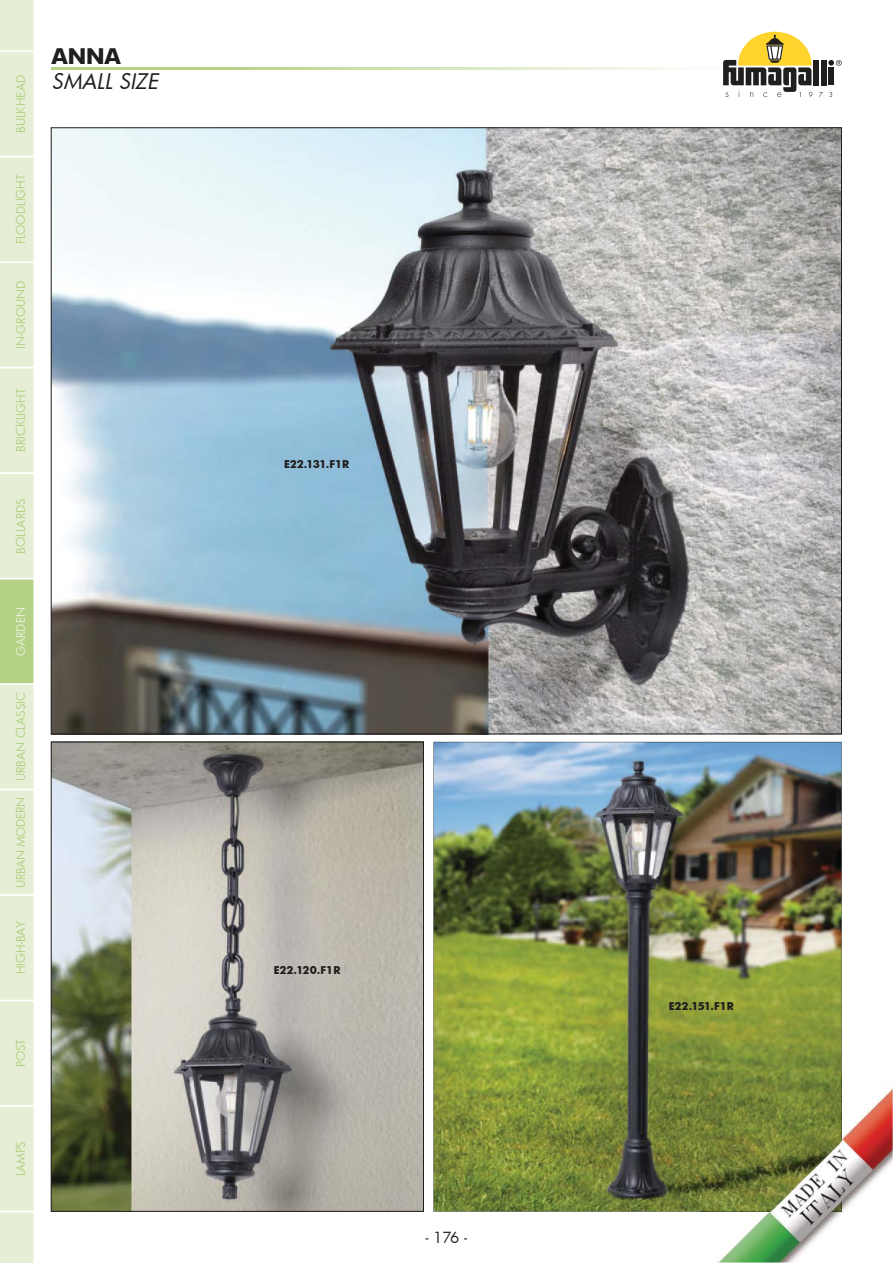
<style>
.page{position:relative;width:893px;height:1263px;background:#fff}
.page>*{position:absolute;margin:0;border:0;box-sizing:border-box;transform-origin:0 0}
.t1{font:italic 21px "Futura";color:#1f1d1d}
.t2{font:700 21px "Futura";color:#1f1d1d}
.t3{font:15px "Futura";color:#1f1d1d}
.t4{font:12px "Futura";color:#b4d185}
.t5{font:12px "Futura";letter-spacing:-.03em;color:#b4d185}
.t6{font:12px "Futura";color:#e6efd6}
.t7{font:700 10.5px "Futura";color:#1f1d1d}
</style>
<div class="page">
<svg style="left:51px;top:67px;width:776px;height:3px"></svg>
<div style="left:813px;top:60px;width:6px;height:25px;background:#211e1e"></div>
<div style="left:821px;top:60px;width:5px;height:25px;background:#211e1e"></div>
<div style="left:828px;top:67px;width:6px;height:18px;background:#211e1e"></div>
<svg style="left:828px;top:60px;width:14px;height:6px"></svg>
<svg style="left:829px;top:92px;width:3px;height:5px"></svg>
<svg style="left:723px;top:32px;width:89px;height:65px"></svg>
<img style="left:53px;top:130px;width:787px;height:602px">
<img style="left:53px;top:744px;width:369px;height:466px">
<img style="left:434px;top:742px;width:408px;height:470px">
<img style="left:717px;top:1088px;width:176px;height:175px">
<img style="left:700px;top:1070px;width:142px;height:142px">
<svg style="left:0;top:0;width:34px;height:1263px"></svg>
<p class="t4" style="left:13px;top:133px;width:60px;rotate:-90deg">BULKHEAD</p>
<p class="t4" style="left:13px;top:244px;width:71px;rotate:-90deg">FLOODLIGHT</p>
<p class="t4" style="left:13px;top:349px;width:70px;rotate:-90deg">IN-GROUND</p>
<p class="t4" style="left:13px;top:452px;width:65px;rotate:-90deg">BRICKLIGHT</p>
<p class="t4" style="left:13px;top:554px;width:57px;rotate:-90deg">BOLLARDS</p>
<p class="t6" style="left:13px;top:656px;width:50px;rotate:-90deg">GARDEN</p>
<p class="t4" style="left:13px;top:781px;width:90px;rotate:-90deg">URBAN CLASSIC</p>
<p class="t5" style="left:13px;top:888px;width:93px;rotate:-90deg">URBAN MODERN</p>
<p class="t4" style="left:13px;top:974px;width:55px;rotate:-90deg">HIGH-BAY</p>
<h1 class="t2" style="left:51px;top:41px;width:71px">ANNA</h1>
<h1 class="t1" style="left:51px;top:67px;width:113px">SMALL SIZE</h1>
<p class="t4" style="left:13px;top:1067px;width:29px;rotate:-90deg">POST</p>
<p class="t4" style="left:13px;top:1176px;width:36px;rotate:-90deg">LAMPS</p>
<p class="t7" style="left:284px;top:456px;width:67px">E22.131.F1R</p>
<p class="t7" style="left:274px;top:963px;width:68px">E22.120.F1R</p>
<p class="t3" style="left:425px;top:1227px;width:43px">- 176 -</p>
<p class="t7" style="left:669px;top:999px;width:67px">E22.151.F1R</p>
</div>
